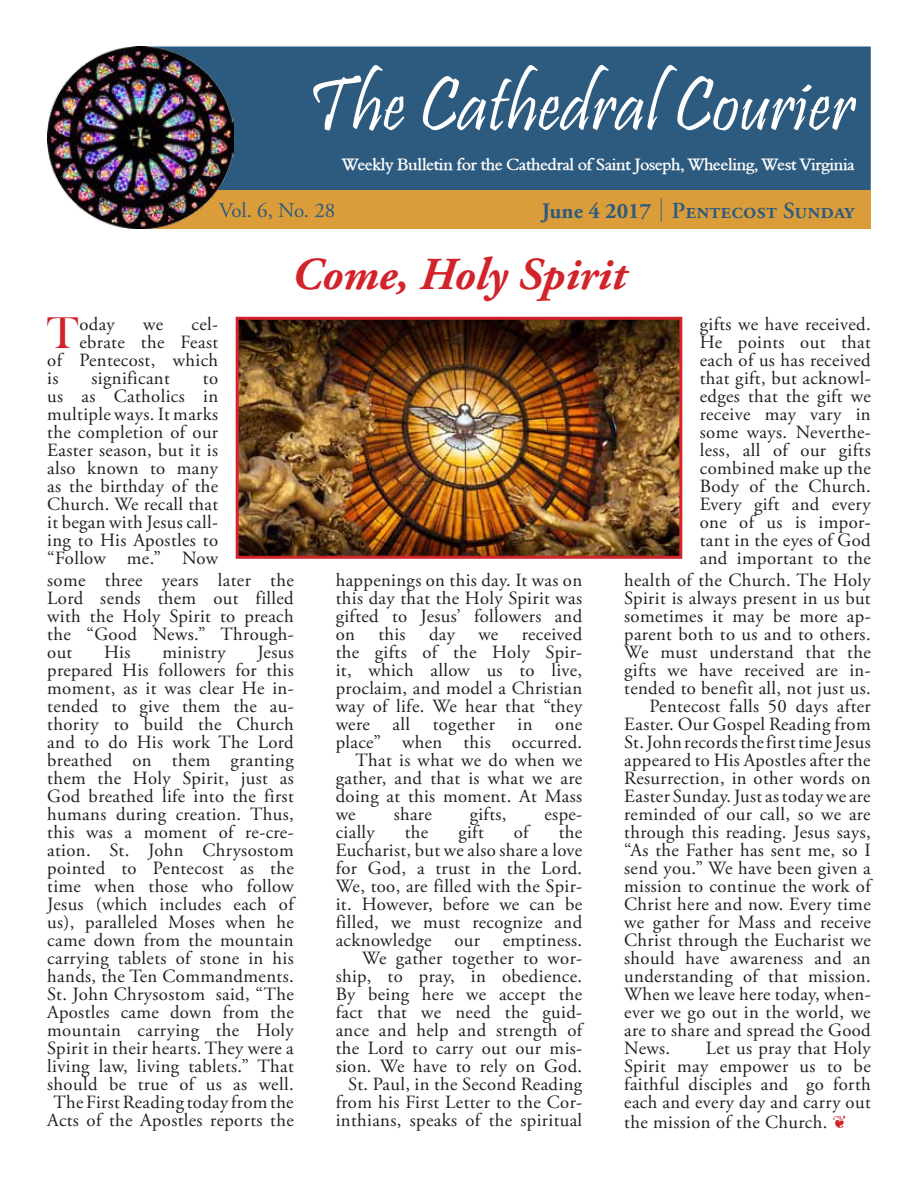
<style>
.page{position:relative;width:918px;height:1188px;background:#fff}
.page>*{position:absolute;margin:0;border:0;box-sizing:border-box;transform-origin:0 0}
.t1{font:79.05px "Pristina";color:#fff}
.t2{font:italic 700 45.75px "Adobe Garamond Pro";color:#d2232a}
.t3{font:45.75px "Bask Old Face";color:#d2232a}
.t4{font:23.1px "Adobe Garamond Semibold SC";color:#2d5b80}
.t5{font:21px "Adobe Garamond Pro";letter-spacing:-.015em;color:#2d5b80}
.t6{font:18.6px/18px "Adobe Garamond Pro";letter-spacing:.02em;color:#231f20;text-align:justify}
.t7{font:700 17.1px "Nadine 2 Wide";letter-spacing:-.01em;color:#fff}
.s1{font-family:"Adobe Garamond Pro";font-weight:700;font-size:22.2px}
.s2{font-family:"Garamond";font-size:26.1px}
</style>
<div class="page">
<div style="left:143px;top:46px;width:728px;height:144px;background:#2d5b80;border:2px solid #2d5b80"></div>
<div style="left:143px;top:190px;width:728px;height:38px;background:#db9d3a"></div>
<img style="left:47px;top:46px;width:186px;height:183px">
<img style="left:240px;top:321px;width:438px;height:234px">
<div style="left:236px;top:317px;width:446px;height:242px;border:3px solid #d2232a"></div>
<h1 class="t1" style="left:307px;top:61px;width:549px">The Cathedral Courier</h1>
<p class="t7" style="left:342px;top:154px;width:514px">Weekly Bulletin for the Cathedral of Saint Joseph, Wheeling, West Virginia</p>
<p class="t4" style="left:542px;top:198px;width:314px"><span class="s1">June 4 2017</span> <span class="s2">|</span> Pentecost Sunday</p>
<h2 class="t2" style="left:292px;top:248px;width:336px">Come, Holy Spirit</h2>
<p class="t5" style="left:219px;top:198px;width:118px">Vol. 6, No. 28</p>
<h2 class="t3" style="left:47px;top:308px;width:33px">T</h2>
<p class="t6" style="left:79px;top:316px;width:37px">oday</p>
<p class="t6" style="left:143px;top:316px;width:21px">we</p>
<p class="t6" style="left:192px;top:316px;width:28px">cel-</p>
<p class="t6" style="left:79px;top:334px;width:140px">ebrate the Feast</p>
<p class="t6" style="left:47px;top:352px;width:172px">of Pentecost, which</p>
<p class="t6" style="left:47px;top:370px;width:13px">is</p>
<p class="t6" style="left:92px;top:370px;width:80px">significant</p>
<p class="t6" style="left:47px;top:370px;width:172px;text-indent:156px">to us as Catholics in multiple ways. It marks the completion of our Easter season, but it is also known to many as the birthday of the Church. We recall that it began with Jesus call&shy;ing to His Apostles to “Follow me.” Now</p>
<p class="t6" style="left:47px;top:572px;width:248px">some three years later the Lord sends them out filled with the Holy Spirit to preach the “Good News.” Through&shy;out</p>
<p class="t6" style="left:47px;top:644px;width:248px;text-align:right">Jesus<br>prepared His followers for this moment, as it was clear He in&shy;tended to give them the au&shy;thority to build the Church and to do His work The Lord breathed on them granting them the Holy Spirit, just as<br>God breathed life into the first humans during creation. Thus, this was a moment of re-cre&shy;ation. St. John Chrysostom pointed to Pentecost as the time when those who follow<br>Jesus (which includes each of us), paralleled Moses when he came down from the mountain carrying tablets of stone in his hands, the Ten Commandments.<br>St. John Chrysostom said, “The<br>Apostles came down from the mountain carrying the Holy<br>Spirit in their hearts. They were a living law, living tablets.” That should be true of us as well.<br>The First Reading today from the<br>Acts of the Apostles reports the</p>
<p class="t6" style="left:104px;top:644px;width:28px">His</p>
<p class="t6" style="left:162px;top:644px;width:65px">ministry</p>
<p class="t6" style="left:336px;top:572px;width:248px">happenings on this day. It was on this day that the Holy Spirit was gifted to Jesus’ followers and on</p>
<p class="t6" style="left:378px;top:626px;width:29px">this</p>
<p class="t6" style="left:429px;top:626px;width:27px">day</p>
<p class="t6" style="left:478px;top:626px;width:21px">we</p>
<p class="t6" style="left:522px;top:626px;width:62px">received</p>
<p class="t6" style="left:336px;top:644px;width:248px">the gifts of the Holy Spir-</p>
<p class="t6" style="left:336px;top:662px;width:248px">it, which allow us to live,</p>
<p class="t6" style="left:336px;top:680px;width:248px">proclaim, and model a Christian</p>
<p class="t6" style="left:336px;top:698px;width:248px">way of life. We hear that “they</p>
<p class="t6" style="left:336px;top:716px;width:248px">were all together in one</p>
<p class="t6" style="left:336px;top:734px;width:248px">place” when this occurred.</p>
<p class="t6" style="left:356px;top:752px;width:228px">That is what we do when we</p>
<p class="t6" style="left:336px;top:770px;width:248px">gather, and that is what we are</p>
<p class="t6" style="left:336px;top:788px;width:248px">doing at this moment. At Mass</p>
<p class="t6" style="left:336px;top:806px;width:21px">we</p>
<p class="t6" style="left:394px;top:806px;width:40px">share</p>
<p class="t6" style="left:470px;top:806px;width:38px">gifts,</p>
<p class="t6" style="left:545px;top:806px;width:39px">espe-</p>
<p class="t6" style="left:336px;top:824px;width:41px">cially</p>
<p class="t6" style="left:405px;top:824px;width:25px">the</p>
<p class="t6" style="left:458px;top:824px;width:27px">gift</p>
<p class="t6" style="left:514px;top:824px;width:16px">of</p>
<p class="t6" style="left:336px;top:824px;width:248px;text-align:right">the<br>Eucharist, but we also share a love for God, a trust in the Lord.<br>We, too, are filled with the Spir&shy;it. However, before we can be filled, we must recognize and acknowledge our emptiness.<br>We gather together to wor&shy;ship, to pray, in obedience.<br>By being here we accept the fact that we need the guid&shy;ance and help and strength of the Lord to carry out our mis&shy;sion. We have to rely on God.<br>St. Paul, in the Second Reading from his First Letter to the Cor&shy;inthians, speaks of the spiritual</p>
<p class="t6" style="left:700px;top:316px;width:172px">gifts we have received.<br>He points out that each of us has received that gift, but acknowl&shy;edges that the gift we receive may vary in some ways. Neverthe&shy;less, all of our gifts combined make up the Body of the Church.<br>Every gift and every one of us is impor&shy;tant in the eyes of God and important to the</p>
<p class="t6" style="left:624px;top:572px;width:248px">health of the Church. The Holy</p>
<p class="t6" style="left:624px;top:590px;width:248px">Spirit is always present in us but</p>
<p class="t6" style="left:624px;top:608px;width:248px">sometimes it may be more ap-</p>
<p class="t6" style="left:624px;top:626px;width:248px">parent both to us and to others.</p>
<p class="t6" style="left:624px;top:644px;width:248px">We must understand that the</p>
<p class="t6" style="left:624px;top:662px;width:248px">gifts we have received are in-</p>
<p class="t6" style="left:624px;top:680px;width:248px">tended to benefit all, not just us.</p>
<p class="t6" style="left:650px;top:698px;width:223px">Pentecost falls 50 days after</p>
<p class="t6" style="left:624px;top:716px;width:248px">Easter. Our Gospel Reading from</p>
<p class="t6" style="left:624px;top:734px;width:248px">St. John records the first time Jesus</p>
<p class="t6" style="left:624px;top:752px;width:248px">appeared to His Apostles after the</p>
<p class="t6" style="left:624px;top:770px;width:248px">Resurrection, in other words on</p>
<p class="t6" style="left:624px;top:788px;width:248px">Easter Sunday. Just as today we are</p>
<p class="t6" style="left:624px;top:806px;width:248px">reminded of our call, so we are</p>
<p class="t6" style="left:624px;top:824px;width:248px">through this reading. Jesus says,</p>
<p class="t6" style="left:624px;top:842px;width:248px">“As the Father has sent me, so I</p>
<p class="t6" style="left:624px;top:860px;width:248px">send you.” We have been given a</p>
<p class="t6" style="left:624px;top:878px;width:248px">mission to continue the work of</p>
<p class="t6" style="left:624px;top:896px;width:248px">Christ here and now. Every time</p>
<p class="t6" style="left:624px;top:914px;width:248px">we gather for Mass and receive</p>
<p class="t6" style="left:624px;top:932px;width:248px">Christ through the Eucharist we</p>
<p class="t6" style="left:624px;top:950px;width:248px">should have awareness and an</p>
<p class="t6" style="left:624px;top:968px;width:248px">understanding of that mission.</p>
<p class="t6" style="left:624px;top:986px;width:248px">When we leave here today, when-</p>
<p class="t6" style="left:624px;top:1004px;width:248px">ever we go out in the world, we</p>
<p class="t6" style="left:624px;top:1022px;width:248px">are to share and spread the Good</p>
<p class="t6" style="left:624px;top:1040px;width:48px">News.</p>
<p class="t6" style="left:624px;top:1040px;width:248px;text-indent:82px">Let us pray that Holy Spirit may empower us to be faithful disciples and go forth each and every day and carry out the mission of the Church.</p>
</div>
